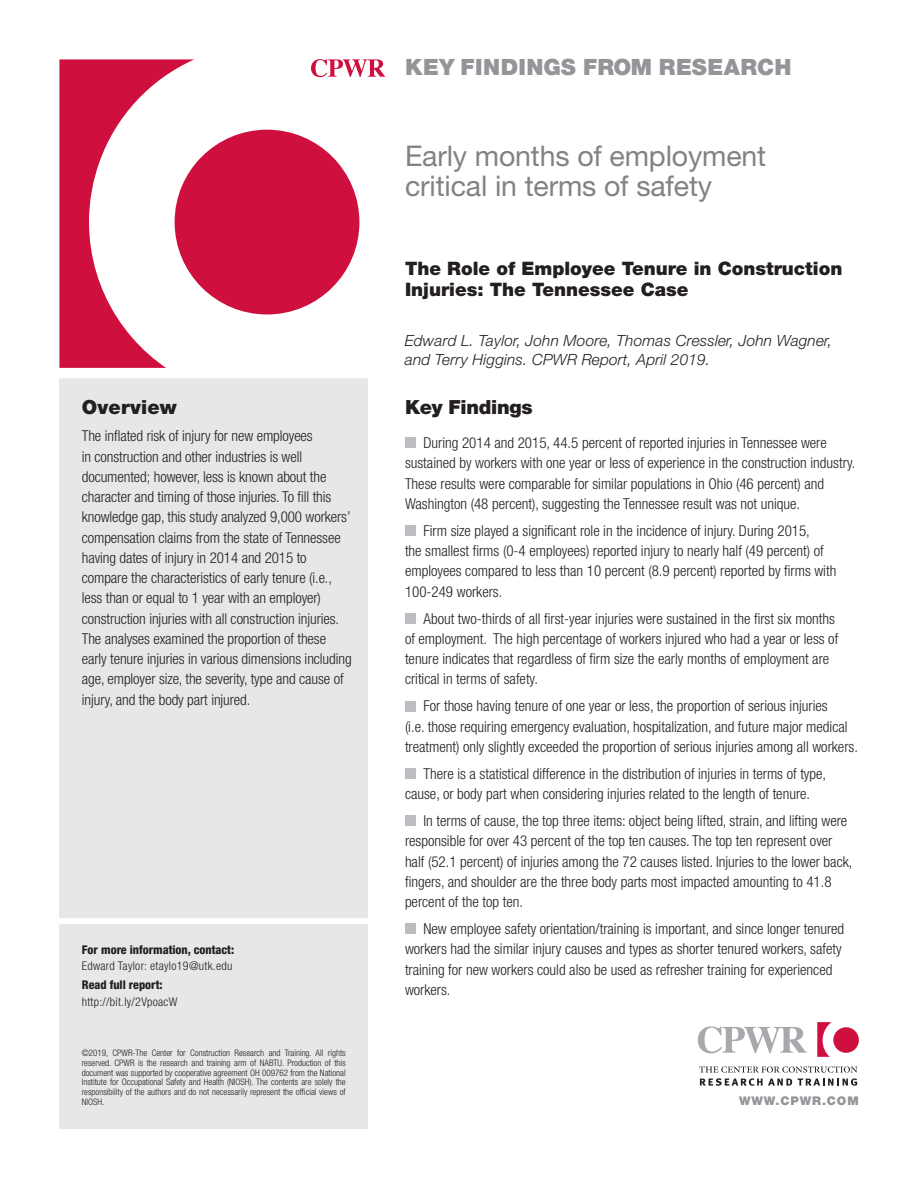
<style>
.page{position:relative;width:918px;height:1188px;background:#fff}
.page>*{position:absolute;margin:0;border:0;box-sizing:border-box;transform-origin:0 0}
._1__Description_Titl{font:28.5px/30px "Helvetica Neue LT Std";letter-spacing:-.005em;color:#808285}
.t1{font:900 22.5px "Helvetica Neue LT Std";letter-spacing:.025em;color:#939598}
._6__Key_Findings_Hea{font:900 19.5px "Helvetica Neue LT Std";letter-spacing:-.015em;color:#231f20}
._4__Overview_Heading{font:900 19.5px "Helvetica Neue LT Std";letter-spacing:.01em;color:#231f20}
._2__Title_of_Researc{font:900 18.6px/21px "Helvetica Neue LT Std";color:#231f20}
._3__Author_s_line{font:italic 300 15.45px/19.5px "Helvetica Neue LT Std";letter-spacing:.01em;color:#231f20}
._7__Key_Findings_Bod{font:300 condensed 15px/20.2px "Helvetica Neue LT Std";color:#231f20}
._5__Overview_Body{font:300 condensed 15px/20.2px "Helvetica Neue LT Std";letter-spacing:-.005em;color:#231f20}
._9__Information_text{font:300 condensed 12px "Helvetica Neue LT Std";letter-spacing:.025em;color:#231f20}
._8__More_info_See_fu{font:800 condensed 12px "Helvetica Neue LT Std";color:#231f20}
._9__Information_text-2{font:800 condensed 12px "Helvetica Neue LT Std";color:#231f20}
.t2{font:900 12px "Helvetica Neue LT Std";letter-spacing:.075em;color:#939598}
._10__Copyright_text{font:300 condensed 9px/9.8px "Helvetica Neue LT Std";color:#231f20;text-align:justify}
</style>
<div class="page">
<svg style="left:59px;top:59px;width:135px;height:309px"></svg>
<div style="left:175px;top:130px;width:184px;height:184px;background:#cf0f3d;border-radius:50%"></div>
<div style="left:59px;top:373px;width:309px;height:756px;background:#e6e7e9"></div>
<div style="left:47px;top:918px;width:324px;height:6px;background:#fff"></div>
<div style="left:47px;top:368px;width:324px;height:10px;background:#fff"></div>
<svg style="left:311px;top:59px;width:74px;height:18px"></svg>
<svg style="left:699px;top:1066px;width:159px;height:20px"></svg>
<svg style="left:698px;top:1026px;width:109px;height:27px"></svg>
<svg style="left:817px;top:1022px;width:42px;height:35px"></svg>
<div style="left:405px;top:438px;width:10px;height:10px;background:#bcbdc0"></div>
<div style="left:405px;top:526px;width:10px;height:10px;background:#bcbdc0"></div>
<div style="left:405px;top:613px;width:10px;height:11px;background:#bcbdc0"></div>
<div style="left:405px;top:701px;width:10px;height:10px;background:#bcbdc0"></div>
<div style="left:405px;top:769px;width:10px;height:10px;background:#bcbdc0"></div>
<div style="left:405px;top:816px;width:10px;height:10px;background:#bcbdc0"></div>
<div style="left:405px;top:924px;width:10px;height:10px;background:#bcbdc0"></div>
<p class="_4__Overview_Heading" style="left:82px;top:396px;width:97px">Overview</p>
<p class="_5__Overview_Body" style="left:82px;top:426px;width:271px">The inflated risk of injury for new employees<br>in construction and other industries is well documented; however, less is known about the character and timing of those injuries. To fill this knowledge gap, this study analyzed 9,000 workers’ compensation claims from the state of Tennessee having dates of injury in 2014 and 2015 to compare the characteristics of early tenure (i.e., less than or equal to 1 year with an employer) construction injuries with all construction injuries.<br>The analyses examined the proportion of these early tenure injuries in various dimensions including age, employer size, the severity, type and cause of injury, and the body part injured.</p>
<p class="_8__More_info_See_fu" style="left:82px;top:942px;width:154px">For more information, contact:</p>
<p class="_9__Information_text" style="left:82px;top:959px;width:152px">Edward Taylor: etaylo19@utk.edu</p>
<p class="_9__Information_text-2" style="left:82px;top:977px;width:82px">Read full report:</p>
<p class="_9__Information_text" style="left:82px;top:994px;width:97px">http://bit.ly/2VpoacW</p>
<p class="_10__Copyright_text" style="left:82px;top:1048px;width:265px">©2019, CPWR-The Center for Construction Research and Training. All rights reserved. CPWR is the research and training arm of NABTU. Production of this document was supported by cooperative agreement OH 009762 from the National Institute for Occupational Safety and Health (NIOSH). The contents are solely the responsibility of the authors and do not necessarily represent the official views of NIOSH.</p>
<h2 class="t1" style="left:405px;top:54px;width:388px">KEY FINDINGS FROM RESEARCH</h2>
<p class="_1__Description_Titl" style="left:405px;top:140px;width:363px">Early months of employment critical in terms of safety</p>
<p class="_2__Title_of_Researc" style="left:405px;top:258px;width:439px">The Role of Employee Tenure in Construction<br>Injuries: The Tennessee Case</p>
<p class="_3__Author_s_line" style="left:405px;top:330px;width:429px">Edward L. Taylor, John Moore, Thomas Cressler, John Wagner, and Terry Higgins. CPWR Report, April 2019.</p>
<p class="_6__Key_Findings_Hea" style="left:405px;top:396px;width:129px">Key Findings</p>
<p class="_7__Key_Findings_Bod" style="left:405px;top:432px;width:452px;text-indent:19px">During 2014 and 2015, 44.5 percent of reported injuries in Tennessee were sustained by workers with one year or less of experience in the construction industry.<br>These results were comparable for similar populations in Ohio (46 percent) and Washington (48 percent), suggesting the Tennessee result was not unique.</p>
<p class="_7__Key_Findings_Bod" style="left:405px;top:520px;width:433px;text-indent:19px">Firm size played a significant role in the incidence of injury. During 2015,<br>the smallest firms (0-4 employees) reported injury to nearly half (49 percent) of employees compared to less than 10 percent (8.9 percent) reported by firms with 100-249 workers.</p>
<p class="_7__Key_Findings_Bod" style="left:405px;top:608px;width:435px;text-indent:19px">About two-thirds of all first-year injuries were sustained in the first six months of employment. The high percentage of workers injured who had a year or less of tenure indicates that regardless of firm size the early months of employment are critical in terms of safety.</p>
<p class="_7__Key_Findings_Bod" style="left:405px;top:696px;width:454px;text-indent:19px">For those having tenure of one year or less, the proportion of serious injuries<br>(i.e. those requiring emergency evaluation, hospitalization, and future major medical treatment) only slightly exceeded the proportion of serious injuries among all workers.</p>
<p class="_7__Key_Findings_Bod" style="left:405px;top:763px;width:423px;text-indent:19px">There is a statistical difference in the distribution of injuries in terms of type, cause, or body part when considering injuries related to the length of tenure.</p>
<p class="_7__Key_Findings_Bod" style="left:405px;top:810px;width:449px;text-indent:19px">In terms of cause, the top three items: object being lifted, strain, and lifting were responsible for over 43 percent of the top ten causes. The top ten represent over half (52.1 percent) of injuries among the 72 causes listed. Injuries to the lower back, fingers, and shoulder are the three body parts most impacted amounting to 41.8 percent of the top ten.</p>
<p class="_7__Key_Findings_Bod" style="left:405px;top:918px;width:441px;text-indent:19px">New employee safety orientation/training is important, and since longer tenured workers had the similar injury causes and types as shorter tenured workers, safety training for new workers could also be used as refresher training for experienced workers.</p>
<p class="t2" style="left:739px;top:1094px;width:121px">WWW.CPWR.COM</p>
</div>
